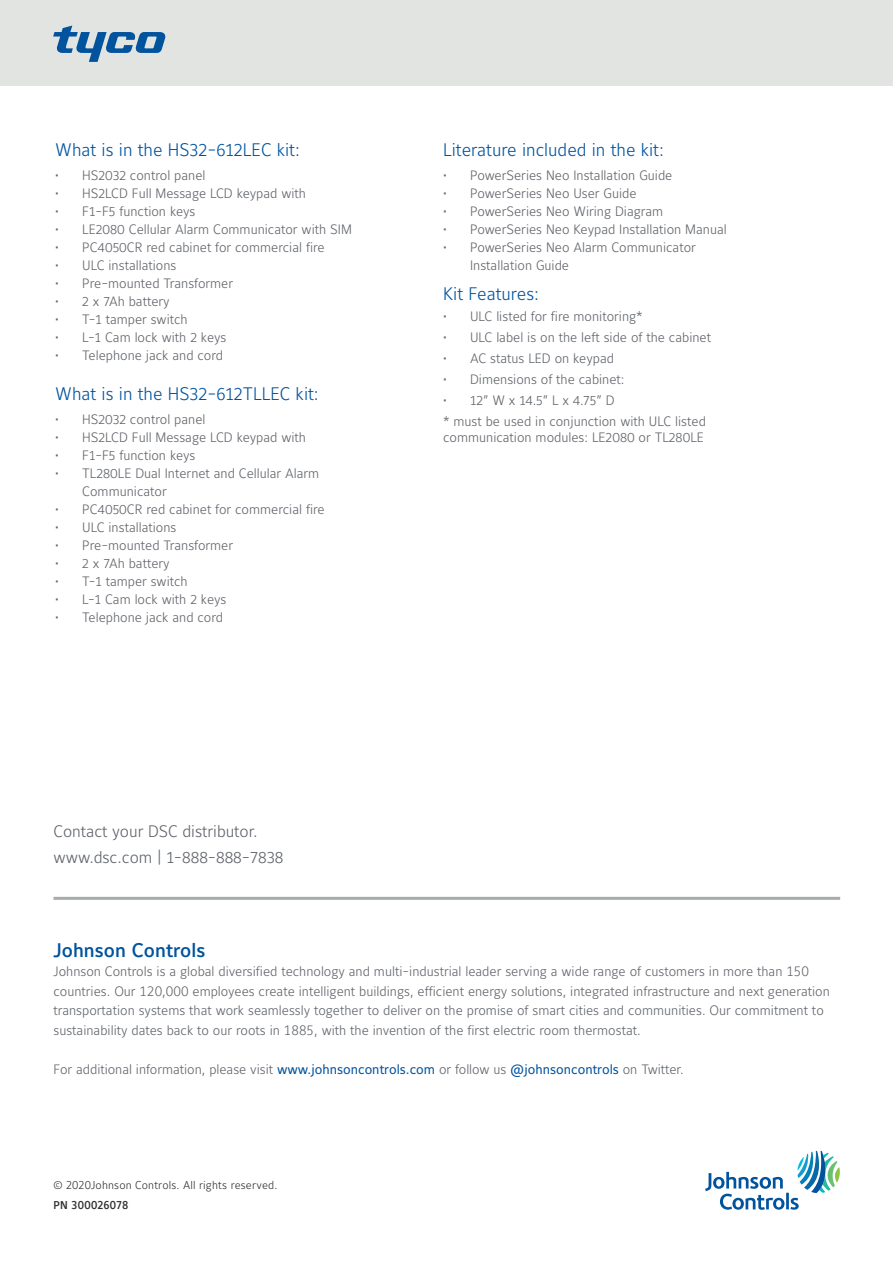
<style>
.page{position:relative;width:893px;height:1263px;background:#fff}
.page>*{position:absolute;margin:0;border:0;box-sizing:border-box;transform-origin:0 0}
.t1{font:500 19.5px "Maurea Jci Tf ML";color:#01539e}
.t2{font:300 18px "Maurea Jci Lf ML";color:#01539e}
.t3{font:300 16.5px/25.5px "Maurea Jci Lf ML";color:#5f6369}
.t4{font:300 13.5px/18px "Maurea Jci Lf ML";color:#5f6369}
.t5{font:300 13.5px/19.5px "Maurea Jci Tf ML";color:#5f6369}
.t6{font:300 11.25px "Maurea Jci Tf ML";letter-spacing:.015em;color:#2d2f2e}
.t7{font:500 11.25px "Maurea Jci Tf ML";color:#2d2f2e}
.s1{font-family:"Maurea Jci Tf ML";font-weight:400;color:#01539e}
</style>
<div class="page">
<div style="left:0;top:0;width:893px;height:85px;background:#e2e4e2"></div>
<svg style="left:705px;top:1151px;width:135px;height:59px"></svg>
<hr style="left:53px;top:897px;width:787px;height:3px;background:#a8abac">
<svg style="left:53px;top:26px;width:113px;height:36px"></svg>
<h2 class="t2" style="left:55px;top:138px;width:246px">What is in the HS32-612LEC kit:</h2>
<p class="t4" style="left:55px;top:166px;width:152px">• HS2032 control panel</p>
<p class="t4" style="left:55px;top:184px;width:252px">• HS2LCD Full Message LCD keypad with</p>
<p class="t4" style="left:55px;top:202px;width:142px">• F1-F5 function keys</p>
<p class="t4" style="left:55px;top:220px;width:298px">• LE2080 Cellular Alarm Communicator with SIM</p>
<p class="t4" style="left:55px;top:238px;width:271px">• PC4050CR red cabinet for commercial fire</p>
<p class="t4" style="left:55px;top:256px;width:123px">• ULC installations</p>
<p class="t4" style="left:55px;top:274px;width:179px">• Pre-mounted Transformer</p>
<p class="t4" style="left:55px;top:292px;width:116px">• 2 x 7Ah battery</p>
<p class="t4" style="left:55px;top:310px;width:134px">• T-1 tamper switch</p>
<p class="t4" style="left:55px;top:328px;width:173px">• L-1 Cam lock with 2 keys</p>
<p class="t4" style="left:55px;top:346px;width:169px">• Telephone jack and cord</p>
<h2 class="t2" style="left:55px;top:382px;width:265px">What is in the HS32-612TLLEC kit:</h2>
<p class="t4" style="left:55px;top:410px;width:152px">• HS2032 control panel</p>
<p class="t4" style="left:55px;top:428px;width:252px">• HS2LCD Full Message LCD keypad with</p>
<p class="t4" style="left:55px;top:446px;width:142px">• F1-F5 function keys</p>
<p class="t4" style="left:82px;top:464px;width:239px;text-indent:-27px">• TL280LE Dual Internet and Cellular Alarm<br>Communicator</p>
<p class="t4" style="left:55px;top:500px;width:271px">• PC4050CR red cabinet for commercial fire</p>
<p class="t4" style="left:55px;top:518px;width:123px">• ULC installations</p>
<p class="t4" style="left:55px;top:536px;width:179px">• Pre-mounted Transformer</p>
<p class="t4" style="left:55px;top:554px;width:116px">• 2 x 7Ah battery</p>
<p class="t4" style="left:55px;top:572px;width:134px">• T-1 tamper switch</p>
<p class="t4" style="left:55px;top:590px;width:173px">• L-1 Cam lock with 2 keys</p>
<p class="t4" style="left:55px;top:608px;width:169px">• Telephone jack and cord</p>
<p class="t3" style="left:53px;top:819px;width:231px">Contact your DSC distributor. www.dsc.com | 1-888-888-7838</p>
<h2 class="t2" style="left:443px;top:138px;width:222px">Literature included in the kit:</h2>
<p class="t4" style="left:443px;top:166px;width:231px">• PowerSeries Neo Installation Guide</p>
<p class="t4" style="left:443px;top:184px;width:195px">• PowerSeries Neo User Guide</p>
<p class="t4" style="left:443px;top:202px;width:222px">• PowerSeries Neo Wiring Diagram</p>
<p class="t4" style="left:443px;top:220px;width:285px">• PowerSeries Neo Keypad Installation Manual</p>
<p class="t4" style="left:470px;top:238px;width:227px;text-indent:-27px">• PowerSeries Neo Alarm Communicator<br>Installation Guide</p>
<h2 class="t2" style="left:443px;top:282px;width:97px">Kit Features:</h2>
<p class="t4" style="left:443px;top:307px;width:201px">• ULC listed for fire monitoring*</p>
<p class="t4" style="left:443px;top:328px;width:269px">• ULC label is on the left side of the cabinet</p>
<p class="t4" style="left:443px;top:349px;width:172px">• AC status LED on keypad</p>
<p class="t4" style="left:443px;top:370px;width:183px">• Dimensions of the cabinet:</p>
<p class="t4" style="left:443px;top:389px;width:264px;line-height:21px">• 12” W x 14.5” L x 4.75” D<br>* must be used in conjunction with ULC listed</p>
<p class="t4" style="left:443px;top:428px;width:262px">communication modules: LE2080 or TL280LE</p>
<h1 class="t1" style="left:53px;top:938px;width:153px">Johnson Controls</h1>
<p class="t5" style="left:53px;top:962px;width:778px">Johnson Controls is a global diversified technology and multi-industrial leader serving a wide range of customers in more than 150 countries. Our 120,000 employees create intelligent buildings, efficient energy solutions, integrated infrastructure and next generation transportation systems that work seamlessly together to deliver on the promise of smart cities and communities. Our commitment to sustainability dates back to our roots in 1885, with the invention of the first electric room thermostat.</p>
<p class="t4" style="left:53px;top:1060px;width:632px">For additional information, please visit <span class="s1">www.johnsoncontrols.com</span> or follow us <span class="s1">@johnsoncontrols</span> on Twitter.</p>
<p class="t6" style="left:53px;top:1178px;width:225px">© 2020Johnson Controls. All rights reserved.</p>
<p class="t7" style="left:53px;top:1198px;width:77px">PN 300026078</p>
</div>
